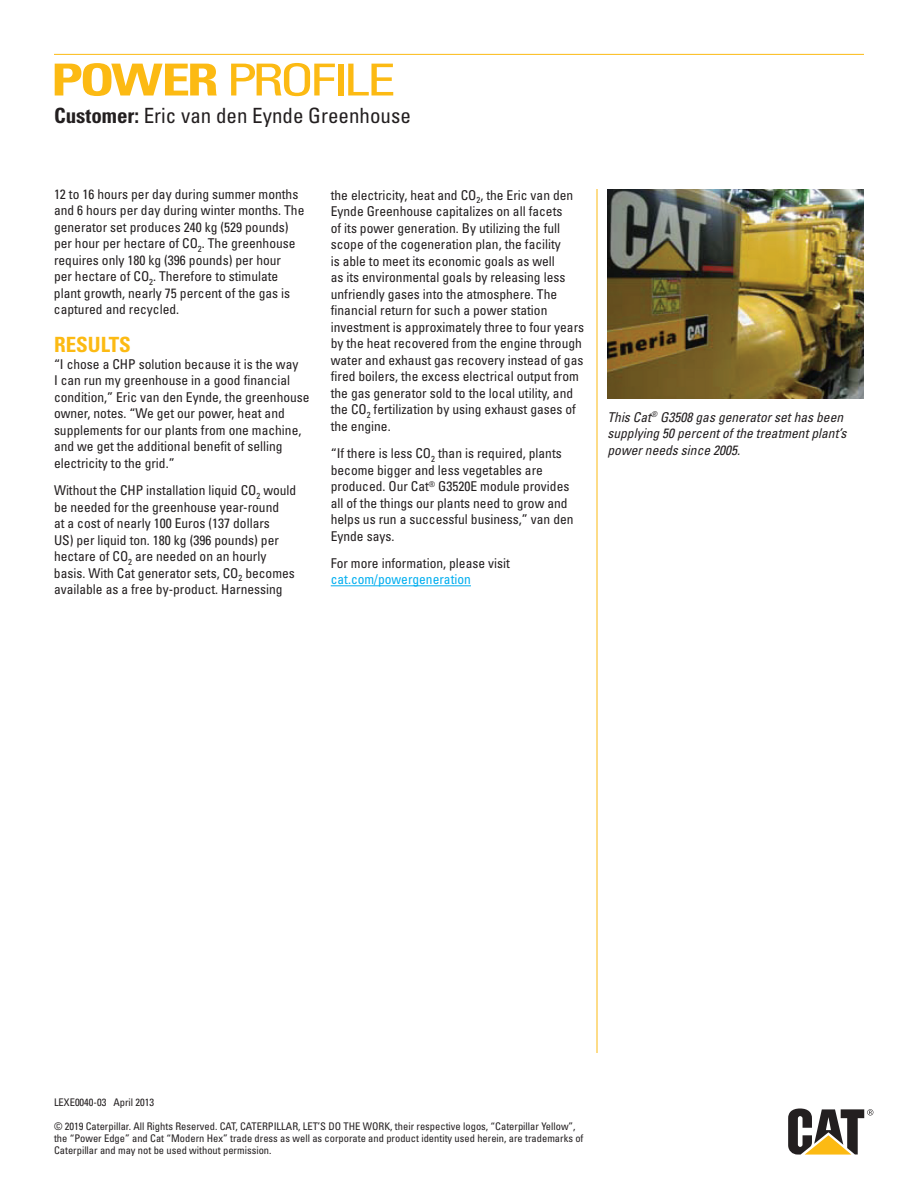
<style>
.page{position:relative;width:918px;height:1188px;background:#fff}
.page>*{position:absolute;margin:0;border:0;box-sizing:border-box;transform-origin:0 0}
.t1{font:condensed 44.1px "Univers LT Std";letter-spacing:-.08em;color:#fcba13;scale:1.3 1}
.t2{font:condensed 21px "Univers LT Std";color:#231f20}
.t3{font:700 condensed 21px "Univers LT Std";color:#fcba13}
.t4{font:condensed 13.5px/16.5px "Univers LT Std";color:#231f20}
.t5{font:italic condensed 13.5px/16.5px "Univers LT Std";color:#231f20}
.t6{font:condensed 13.5px "Univers LT Std";color:#00aeef}
.t7{font:condensed 10.5px/12px "Univers LT Std";color:#231f20}
.s1{font-weight:700}
</style>
<div class="page">
<svg style="left:788px;top:1108px;width:85px;height:47px"></svg>
<hr style="left:331px;top:585px;width:140px;height:1px;background:#00aeef">
<img style="left:608px;top:189px;width:256px;height:209px">
<hr style="left:597px;top:189px;width:1px;height:864px;background:#fcba13">
<hr style="left:54px;top:54px;width:810px;height:1px;background:#fcba13">
<h1 class="t1" style="left:51px;top:52px;width:267px"><span class="s1">POWER</span> PROFILE</h1>
<h2 class="t2" style="left:54px;top:102px;width:358px"><span class="s1">Customer:</span> Eric van den Eynde Greenhouse</h2>
<p class="t4" style="left:54px;top:186px;width:252px">12 to 16 hours per day during summer months and 6 hours per day during winter months. The generator set produces 240 kg (529 pounds) per hour per hectare of CO<sub>2</sub>. The greenhouse requires only 180 kg (396 pounds) per hour<br>per hectare of CO<sub>2</sub>. Therefore to stimulate plant growth, nearly 75 percent of the gas is captured and recycled.</p>
<h2 class="t3" style="left:54px;top:332px;width:78px">RESULTS</h2>
<p class="t4" style="left:54px;top:356px;width:257px">“I chose a CHP solution because it is the way<br>I can run my greenhouse in a good financial condition,” Eric van den Eynde, the greenhouse owner, notes. “We get our power, heat and supplements for our plants from one machine, and we get the additional benefit of selling electricity to the grid.”</p>
<p class="t4" style="left:54px;top:482px;width:244px">Without the CHP installation liquid CO<sub>2</sub> would be needed for the greenhouse year-round<br>at a cost of nearly 100 Euros (137 dollars<br>US) per liquid ton. 180 kg (396 pounds) per hectare of CO<sub>2</sub> are needed on an hourly basis. With Cat generator sets, CO<sub>2</sub> becomes available as a free by-product. Harnessing</p>
<p class="t4" style="left:331px;top:187px;width:255px">the electricity, heat and CO<sub>2</sub>, the Eric van den Eynde Greenhouse capitalizes on all facets<br>of its power generation. By utilizing the full scope of the cogeneration plan, the facility<br>is able to meet its economic goals as well<br>as its environmental goals by releasing less unfriendly gases into the atmosphere. The financial return for such a power station investment is approximately three to four years by the heat recovered from the engine through water and exhaust gas recovery instead of gas fired boilers, the excess electrical output from the gas generator sold to the local utility, and the CO<sub>2</sub> fertilization by using exhaust gases of the engine.</p>
<p class="t4" style="left:331px;top:445px;width:244px">“If there is less CO<sub>2</sub> than is required, plants become bigger and less vegetables are produced. Our Cat<sup>®</sup> G3520E module provides all of the things our plants need to grow and helps us run a successful business,” van den Eynde says.</p>
<p class="t4" style="left:331px;top:555px;width:181px">For more information, please visit</p>
<p class="t6" style="left:331px;top:571px;width:142px">cat.com/powergeneration</p>
<p class="t5" style="left:608px;top:408px;width:240px">This Cat<sup>®</sup> G3508 gas generator set has been supplying 50 percent of the treatment plant’s power needs since 2005.</p>
<p class="t7" style="left:54px;top:1096px;width:102px">LEXE0040-03 April 2013</p>
<p class="t7" style="left:54px;top:1120px;width:531px">© 2019 Caterpillar. All Rights Reserved. CAT, CATERPILLAR, LET’S DO THE WORK, their respective logos, “Caterpillar Yellow”, the “Power Edge” and Cat “Modern Hex” trade dress as well as corporate and product identity used herein, are trademarks of<br>Caterpillar and may not be used without permission.</p>
</div>
